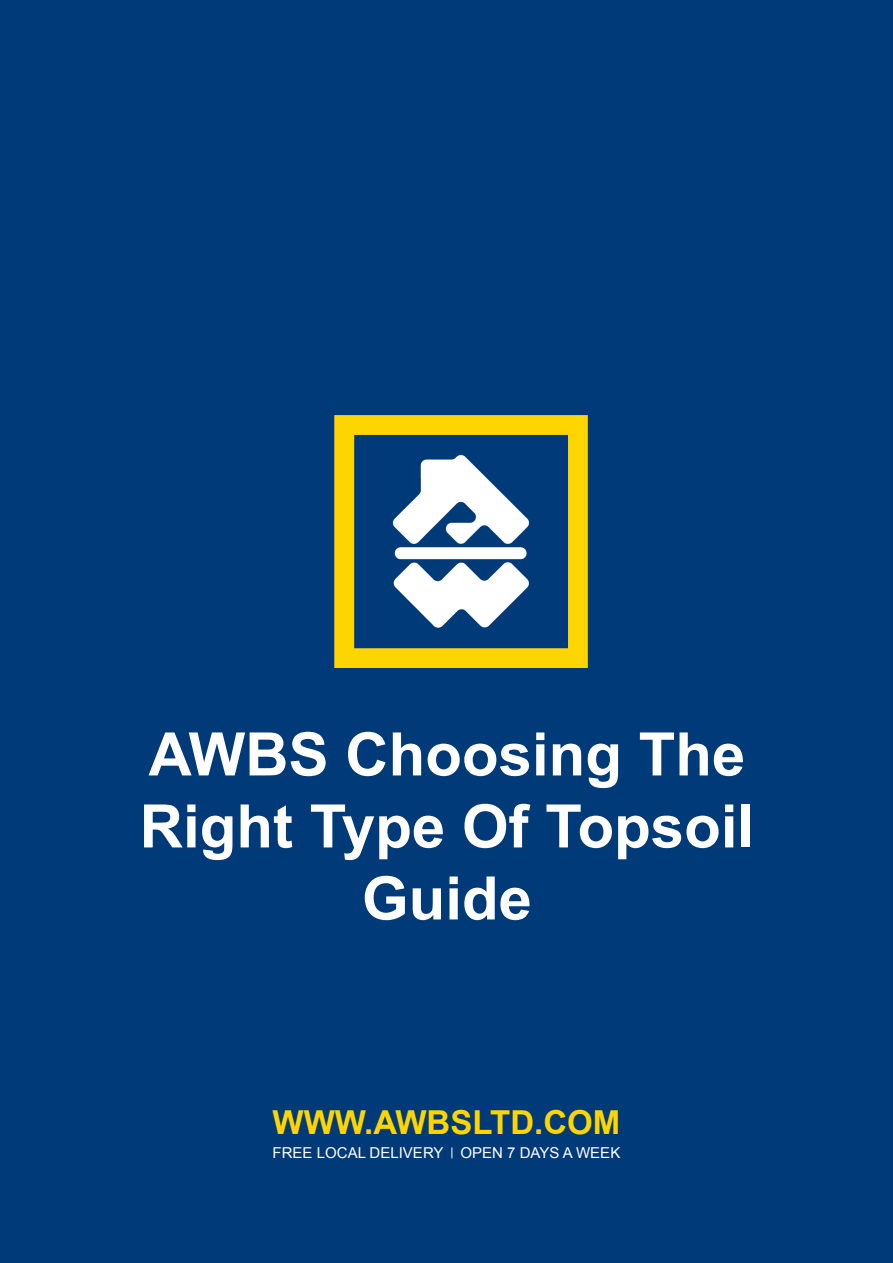
<style>
.page{position:relative;width:893px;height:1263px;background:#fff}
.page>*{position:absolute;margin:0;border:0;box-sizing:border-box;transform-origin:0 0}
.t1{font:700 60px/72px "Arial";color:#fff;text-align:center}
.t2{font:700 33px "Arial";color:#ffd500}
.t3{font:15px "Arial";color:#fff}
</style>
<div class="page">
<div style="left:0;top:0;width:893px;height:1262px;background:#003a78"></div>
<img style="left:335px;top:415px;width:252px;height:253px">
<p class="t1" style="left:140px;top:720px;width:616px">AWBS Choosing The<br>Right Type Of Topsoil<br>Guide</p>
<p class="t2" style="left:273px;top:1100px;width:349px">WWW.AWBSLTD.COM</p>
<p class="t3" style="left:273px;top:1143px;width:172px">FREE LOCAL DELIVERY</p>
<p class="t3" style="left:461px;top:1143px;width:161px">OPEN 7 DAYS A WEEK</p>
</div>
